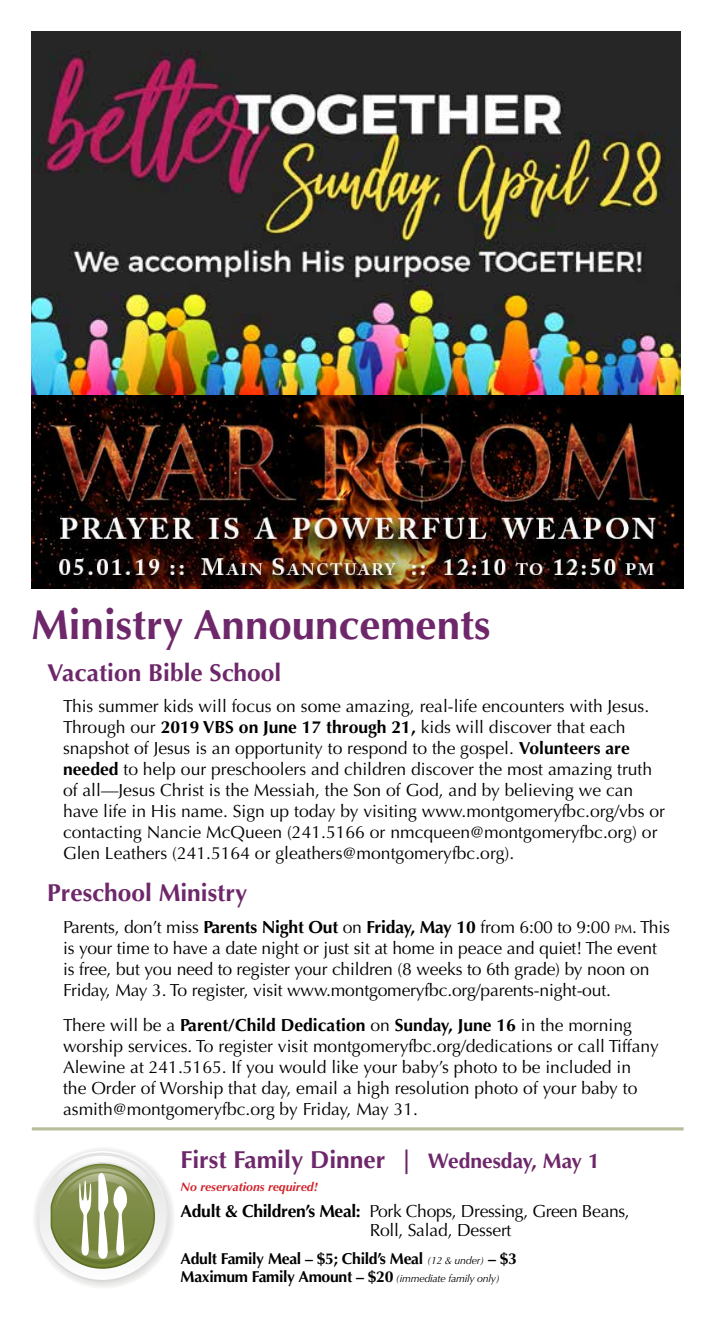
<style>
.page{position:relative;width:715px;height:1323px;background:#fff}
.page>*{position:absolute;margin:0;border:0;box-sizing:border-box;transform-origin:0 0}
.t1{font:700 42px "Optima";color:#6d276a}
.t2{font:700 24.68px "Optima";color:#6d276a}
.t3{font:700 24.5px "Optima";color:#6d276a}
.t4{font:17.5px/21px "Optima";color:#000}
.t5{font:17.5px/19.2px "Optima";letter-spacing:-.02em;color:#000}
.t6{font:700 15.75px/17.5px "Optima";letter-spacing:-.02em;color:#000}
.t7{font:italic 700 12.25px "Optima";color:#d2232a}
.s1{font-weight:700}
.s2{font-size:12.25px}
.s3{font-size:21px}
.s4{font-weight:400;font-style:italic;font-size:10.5px}
</style>
<div class="page">
<svg style="left:38px;top:1151px;width:130px;height:130px"></svg>
<hr style="left:32px;top:1127px;width:651px;height:3px;background:#b8bc9b">
<img style="left:32px;top:32px;width:648px;height:363px">
<img style="left:32px;top:395px;width:651px;height:194px">
<h1 class="t1" style="left:32px;top:600px;width:460px">Ministry Announcements</h1>
<h3 class="t3" style="left:47px;top:658px;width:235px">Vacation Bible School</h3>
<p class="t4" style="left:63px;top:696px;width:603px">This summer kids will focus on some amazing, real-life encounters with Jesus.<br>Through our <span class="s1">2019 VBS on June 17 through 21,</span> kids will discover that each snapshot of Jesus is an opportunity to respond to the gospel. <span class="s1">Volunteers are needed</span> to help our preschoolers and children discover the most amazing truth of all—Jesus Christ is the Messiah, the Son of God, and by believing we can have life in His name. Sign up today by visiting www.montgomeryfbc.org/vbs or contacting Nancie McQueen (241.5166 or nmcqueen@montgomeryfbc.org) or Glen Leathers (241.5164 or gleathers@montgomeryfbc.org).</p>
<h3 class="t3" style="left:47px;top:879px;width:201px">Preschool Ministry</h3>
<p class="t4" style="left:63px;top:917px;width:608px">Parents, don’t miss <span class="s1">Parents Night Out</span> on <span class="s1">Friday, May 10</span> from 6:00 to 9:00 <span class="s2">pm</span>. This is your time to have a date night or just sit at home in peace and quiet! The event is free, but you need to register your children (8 weeks to 6th grade) by noon on Friday, May 3. To register, visit www.montgomeryfbc.org/parents-night-out.</p>
<p class="t4" style="left:63px;top:1015px;width:596px">There will be a <span class="s1">Parent/Child Dedication</span> on <span class="s1">Sunday, June 16</span> in the morning worship services. To register visit montgomeryfbc.org/dedications or call Tiffany Alewine at 241.5165. If you would like your baby’s photo to be included in the Order of Worship that day, email a high resolution photo of your baby to asmith@montgomeryfbc.org by Friday, May 31.</p>
<h2 class="t2" style="left:180px;top:1145px;width:420px">First Family Dinner | <span class="s3">Wednesday, May 1</span></h2>
<p class="t7" style="left:180px;top:1179px;width:139px">No reservations required!</p>
<p class="t5" style="left:369px;top:1202px;width:261px;text-indent:-189px"><span class="s1">Adult &amp; Children’s Meal:</span> Pork Chops, Dressing, Green Beans,<br>Roll, Salad, Dessert</p>
<p class="t6" style="left:180px;top:1250px;width:338px">Adult Family Meal – $5; Child’s Meal <span class="s4">(12 &amp; under)</span> – $3<br>Maximum Family Amount – $20 <span class="s4">(immediate family only)</span></p>
</div>
